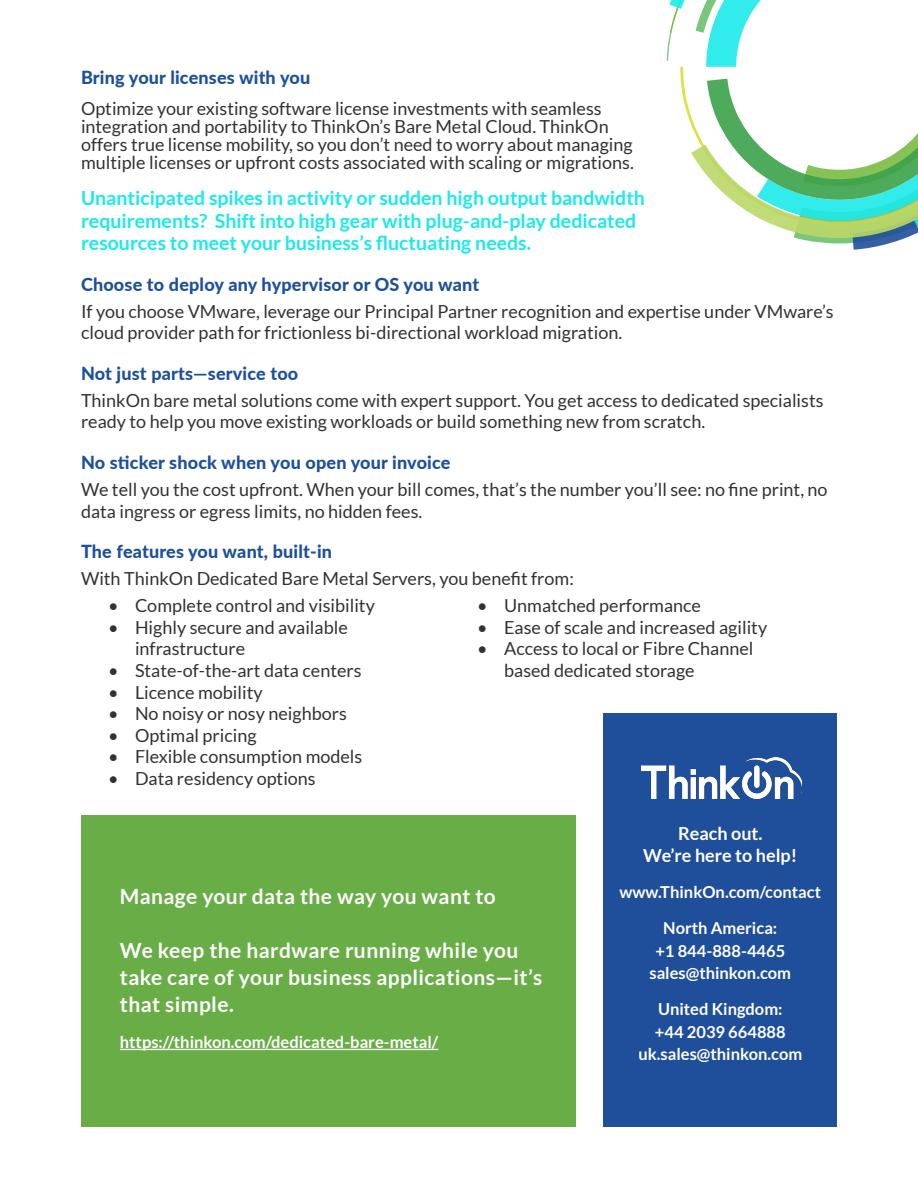
<style>
.page{position:relative;width:918px;height:1188px;background:#fff}
.page>*{position:absolute;margin:0;border:0;box-sizing:border-box;transform-origin:0 0}
.t1{font:700 21px/27px "Lato";letter-spacing:.02em;color:#fff}
.t2{font:700 19.5px/22.5px "Lato";color:#1beaea}
.t3{font:18px/21.6px "Lato";color:#343132}
.t4{font:800 18px "Lato";letter-spacing:.01em;color:#1c4f9c}
.t5{font:700 18px/22.5px "Lato";color:#fff;text-align:center}
.t6{font:700 16.5px/22.5px "Lato";color:#fff;text-align:center}
</style>
<div class="page">
<svg style="left:667px;top:0;width:24px;height:124px"></svg>
<svg style="left:691px;top:0;width:227px;height:250px"></svg>
<div style="left:603px;top:713px;width:234px;height:413px;background:#1f4e9a"></div>
<img style="left:642px;top:758px;width:159px;height:40px">
<div style="left:81px;top:815px;width:495px;height:311px;background:#68ad45"></div>
<hr style="left:120px;top:1049px;width:318px;height:1px;background:#fff">
<p class="t4" style="left:81px;top:64px;width:231px">Bring your licenses with you</p>
<p class="t3" style="left:81px;top:100px;width:554px;line-height:18px">Optimize your existing software license investments with seamless integration and portability to ThinkOn’s Bare Metal Cloud. ThinkOn offers true license mobility, so you don’t need to worry about managing multiple licenses or upfront costs associated with scaling or migrations.</p>
<p class="t2" style="left:81px;top:187px;width:565px">Unanticipated spikes in activity or sudden high output bandwidth requirements? Shift into high gear with plug-and-play dedicated resources to meet your business’s fluctuating needs.</p>
<p class="t4" style="left:81px;top:271px;width:400px">Choose to deploy any hypervisor or OS you want</p>
<p class="t3" style="left:81px;top:300px;width:754px">If you choose VMware, leverage our Principal Partner recognition and expertise under VMware’s cloud provider path for frictionless bi-directional workload migration.</p>
<p class="t4" style="left:81px;top:360px;width:219px">Not just parts—service too</p>
<p class="t3" style="left:81px;top:389px;width:744px">ThinkOn bare metal solutions come with expert support. You get access to dedicated specialists ready to help you move existing workloads or build something new from scratch.</p>
<p class="t4" style="left:81px;top:449px;width:371px">No sticker shock when you open your invoice</p>
<p class="t3" style="left:81px;top:478px;width:748px">We tell you the cost upfront. When your bill comes, that’s the number you’ll see: no fine print, no data ingress or egress limits, no hidden fees.</p>
<p class="t4" style="left:81px;top:538px;width:253px">The features you want, built-in</p>
<p class="t3" style="left:81px;top:568px;width:494px">With ThinkOn Dedicated Bare Metal Servers, you benefit from:</p>
<p class="t3" style="left:108px;top:595px;width:268px">• Complete control and visibility</p>
<p class="t3" style="left:135px;top:616px;width:214px;text-indent:-27px">• Highly secure and available infrastructure</p>
<p class="t3" style="left:108px;top:660px;width:255px">• State-of-the-art data centers</p>
<p class="t3" style="left:108px;top:681px;width:156px">• Licence mobility</p>
<p class="t3" style="left:108px;top:703px;width:240px">• No noisy or nosy neighbors</p>
<p class="t3" style="left:108px;top:724px;width:150px">• Optimal pricing</p>
<p class="t3" style="left:108px;top:746px;width:256px">• Flexible consumption models</p>
<p class="t3" style="left:108px;top:768px;width:209px">• Data residency options</p>
<p class="t3" style="left:477px;top:595px;width:225px">• Unmatched performance</p>
<p class="t3" style="left:477px;top:616px;width:292px">• Ease of scale and increased agility</p>
<p class="t3" style="left:504px;top:638px;width:251px;text-indent:-27px">• Access to local or Fibre Channel based dedicated storage</p>
<p class="t1" style="left:120px;top:883px;width:378px">Manage your data the way you want to</p>
<p class="t1" style="left:120px;top:937px;width:424px">We keep the hardware running while you take care of your business applications—it’s that simple.</p>
<p class="t6" style="left:120px;top:1031px;width:320px">https://thinkon.com/dedicated-bare-metal/</p>
<p class="t5" style="left:643px;top:822px;width:155px">Reach out.<br>We’re here to help!</p>
<p class="t6" style="left:620px;top:881px;width:203px">www.ThinkOn.com/contact</p>
<p class="t6" style="left:649px;top:917px;width:143px">North America:<br>+1 844-888-4465 sales@thinkon.com</p>
<p class="t6" style="left:638px;top:998px;width:165px">United Kingdom:<br>+44 2039 664888 uk.sales@thinkon.com</p>
</div>
